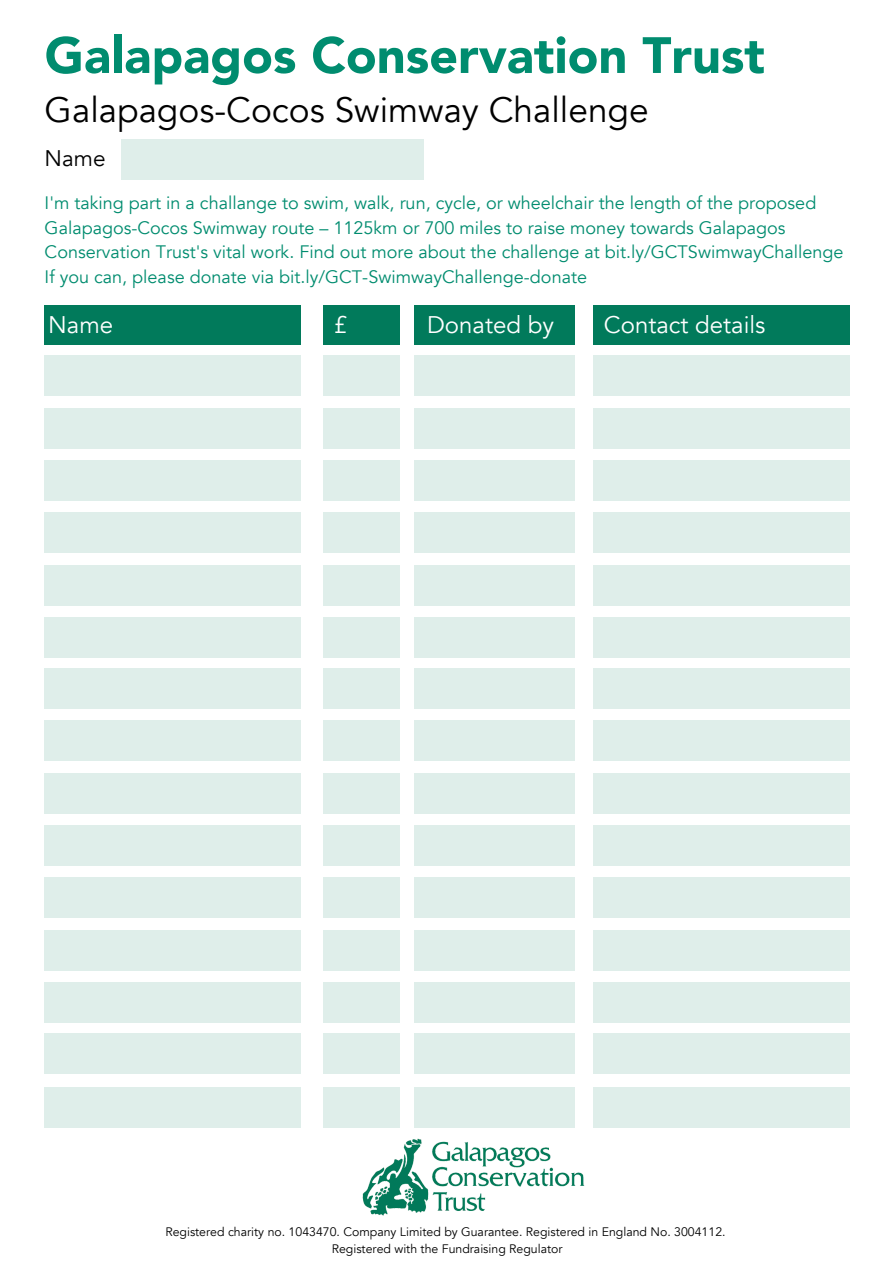
<style>
.page{position:relative;width:894px;height:1264px;background:#fff}
.page>*{position:absolute;margin:0;border:0;box-sizing:border-box;transform-origin:0 0}
.t1{font:900 50.55px "Avenir";color:#008c6f}
.t2{font:35.25px "Avenir";color:#000}
.t3{font:24px "Avenir";color:#fff}
.t4{font:22.5px "Avenir";color:#000}
.t5{font:18px/24.8px "Avenir";color:#008c6f}
.t6{font:12.3px "Avenir";color:#000}
</style>
<div class="page">
<img style="left:351px;top:1127px;width:234px;height:89px">
<div style="left:122px;top:139px;width:301px;height:40px;background:#dfeeea"></div>
<div style="left:45px;top:306px;width:256px;height:39px;background:#017a5b"></div>
<div style="left:323px;top:306px;width:76px;height:39px;background:#017a5b"></div>
<div style="left:593px;top:306px;width:256px;height:39px;background:#017a5b"></div>
<div style="left:45px;top:354px;width:256px;height:41px;background:#dfeeea"></div>
<div style="left:414px;top:306px;width:160px;height:39px;background:#017a5b"></div>
<div style="left:323px;top:354px;width:76px;height:41px;background:#dfeeea"></div>
<div style="left:414px;top:354px;width:160px;height:41px;background:#dfeeea"></div>
<div style="left:593px;top:354px;width:256px;height:41px;background:#dfeeea"></div>
<div style="left:45px;top:408px;width:256px;height:41px;background:#dfeeea"></div>
<div style="left:323px;top:408px;width:76px;height:41px;background:#dfeeea"></div>
<div style="left:414px;top:408px;width:160px;height:41px;background:#dfeeea"></div>
<div style="left:593px;top:408px;width:256px;height:41px;background:#dfeeea"></div>
<div style="left:45px;top:460px;width:256px;height:41px;background:#dfeeea"></div>
<div style="left:323px;top:460px;width:76px;height:41px;background:#dfeeea"></div>
<div style="left:414px;top:460px;width:160px;height:41px;background:#dfeeea"></div>
<div style="left:593px;top:460px;width:256px;height:41px;background:#dfeeea"></div>
<div style="left:45px;top:512px;width:256px;height:41px;background:#dfeeea"></div>
<div style="left:323px;top:512px;width:76px;height:41px;background:#dfeeea"></div>
<div style="left:414px;top:512px;width:160px;height:41px;background:#dfeeea"></div>
<div style="left:593px;top:512px;width:256px;height:41px;background:#dfeeea"></div>
<div style="left:45px;top:565px;width:256px;height:41px;background:#dfeeea"></div>
<div style="left:323px;top:565px;width:76px;height:41px;background:#dfeeea"></div>
<div style="left:414px;top:565px;width:160px;height:41px;background:#dfeeea"></div>
<div style="left:593px;top:565px;width:256px;height:41px;background:#dfeeea"></div>
<div style="left:45px;top:617px;width:256px;height:41px;background:#dfeeea"></div>
<div style="left:323px;top:617px;width:76px;height:41px;background:#dfeeea"></div>
<div style="left:414px;top:617px;width:160px;height:41px;background:#dfeeea"></div>
<div style="left:593px;top:617px;width:256px;height:41px;background:#dfeeea"></div>
<div style="left:45px;top:668px;width:256px;height:40px;background:#dfeeea"></div>
<div style="left:323px;top:668px;width:76px;height:40px;background:#dfeeea"></div>
<div style="left:414px;top:668px;width:160px;height:40px;background:#dfeeea"></div>
<div style="left:593px;top:668px;width:256px;height:40px;background:#dfeeea"></div>
<div style="left:45px;top:719px;width:256px;height:41px;background:#dfeeea"></div>
<div style="left:323px;top:719px;width:76px;height:41px;background:#dfeeea"></div>
<div style="left:414px;top:719px;width:160px;height:41px;background:#dfeeea"></div>
<div style="left:593px;top:719px;width:256px;height:41px;background:#dfeeea"></div>
<div style="left:45px;top:773px;width:256px;height:41px;background:#dfeeea"></div>
<div style="left:323px;top:773px;width:76px;height:41px;background:#dfeeea"></div>
<div style="left:414px;top:773px;width:160px;height:41px;background:#dfeeea"></div>
<div style="left:593px;top:773px;width:256px;height:41px;background:#dfeeea"></div>
<div style="left:45px;top:825px;width:256px;height:41px;background:#dfeeea"></div>
<div style="left:323px;top:825px;width:76px;height:41px;background:#dfeeea"></div>
<div style="left:414px;top:825px;width:160px;height:41px;background:#dfeeea"></div>
<div style="left:593px;top:825px;width:256px;height:41px;background:#dfeeea"></div>
<div style="left:45px;top:877px;width:256px;height:40px;background:#dfeeea"></div>
<div style="left:323px;top:877px;width:76px;height:40px;background:#dfeeea"></div>
<div style="left:414px;top:877px;width:160px;height:40px;background:#dfeeea"></div>
<div style="left:593px;top:877px;width:256px;height:40px;background:#dfeeea"></div>
<div style="left:45px;top:930px;width:256px;height:41px;background:#dfeeea"></div>
<div style="left:323px;top:930px;width:76px;height:41px;background:#dfeeea"></div>
<div style="left:414px;top:930px;width:160px;height:41px;background:#dfeeea"></div>
<div style="left:593px;top:930px;width:256px;height:41px;background:#dfeeea"></div>
<div style="left:45px;top:982px;width:256px;height:41px;background:#dfeeea"></div>
<div style="left:323px;top:982px;width:76px;height:41px;background:#dfeeea"></div>
<div style="left:414px;top:982px;width:160px;height:41px;background:#dfeeea"></div>
<div style="left:593px;top:982px;width:256px;height:41px;background:#dfeeea"></div>
<div style="left:45px;top:1032px;width:256px;height:41px;background:#dfeeea"></div>
<div style="left:323px;top:1032px;width:76px;height:41px;background:#dfeeea"></div>
<div style="left:414px;top:1032px;width:160px;height:41px;background:#dfeeea"></div>
<div style="left:593px;top:1032px;width:256px;height:41px;background:#dfeeea"></div>
<div style="left:45px;top:1086px;width:256px;height:41px;background:#dfeeea"></div>
<div style="left:323px;top:1086px;width:76px;height:41px;background:#dfeeea"></div>
<div style="left:414px;top:1086px;width:160px;height:41px;background:#dfeeea"></div>
<div style="left:593px;top:1086px;width:256px;height:41px;background:#dfeeea"></div>
<p class="t1" style="left:45px;top:22px;width:721px">Galapagos Conservation Trust</p>
<p class="t2" style="left:45px;top:87px;width:605px">Galapagos-Cocos Swimway Challenge</p>
<p class="t4" style="left:45px;top:143px;width:62px">Name</p>
<p class="t5" style="left:45px;top:191px;width:800px">I'm taking part in a challange to swim, walk, run, cycle, or wheelchair the length of the proposed<br>Galapagos-Cocos Swimway route – 1125km or 700 miles to raise money towards Galapagos<br>Conservation Trust's vital work. Find out more about the challenge at bit.ly/GCTSwimwayChallenge</p>
<p class="t5" style="left:45px;top:265px;width:543px">If you can, please donate via bit.ly/GCT-SwimwayChallenge-donate</p>
<p class="t3" style="left:48px;top:309px;width:66px">Name</p>
<p class="t3" style="left:333px;top:309px;width:15px">£</p>
<p class="t3" style="left:427px;top:309px;width:128px">Donated by</p>
<p class="t3" style="left:603px;top:309px;width:163px">Contact details</p>
<p class="t6" style="left:165px;top:1223px;width:561px">Registered charity no. 1043470. Company Limited by Guarantee. Registered in England No. 3004112.</p>
<p class="t6" style="left:332px;top:1240px;width:232px">Registered with the Fundraising Regulator</p>
</div>
